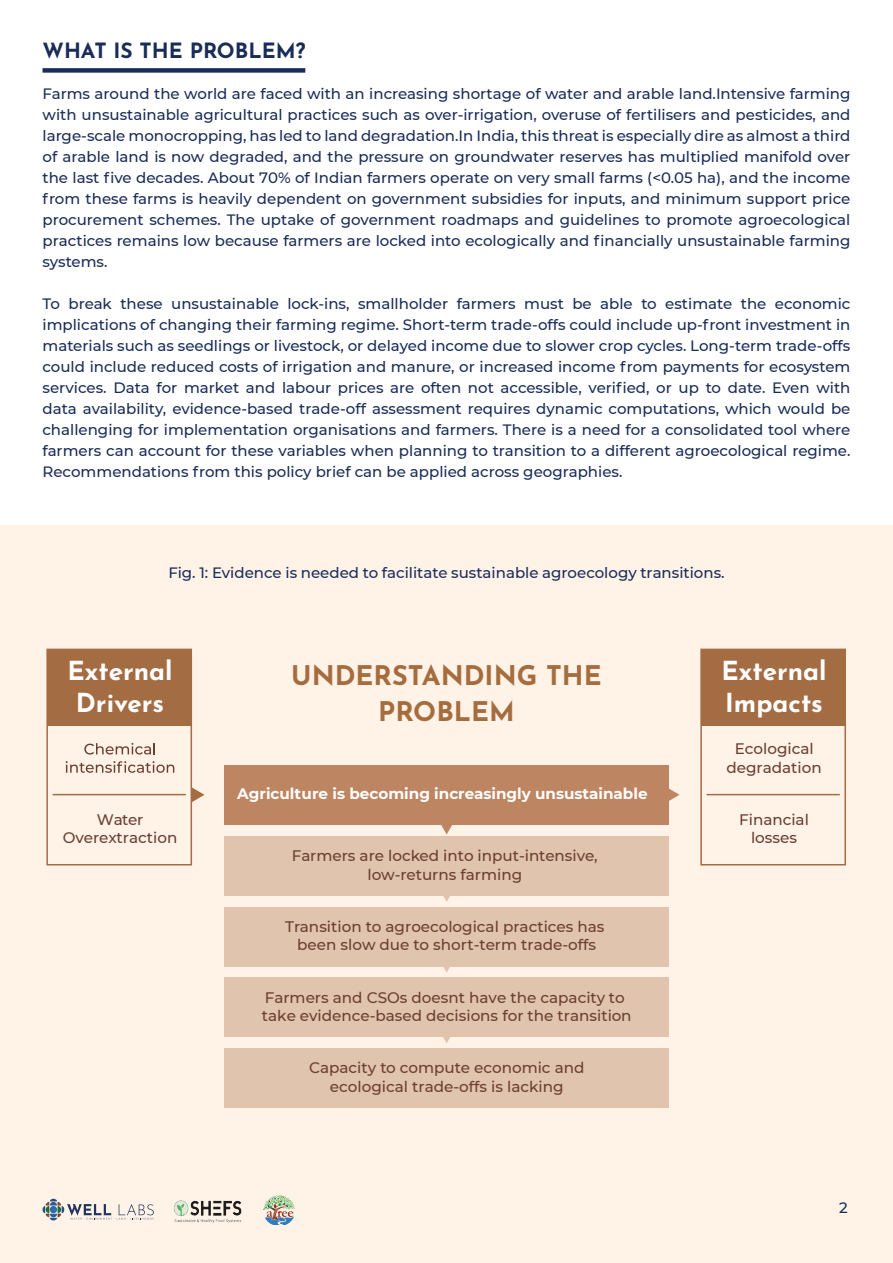
<style>
.page{position:relative;width:893px;height:1263px;background:#fff}
.page>*{position:absolute;margin:0;border:0;box-sizing:border-box;transform-origin:0 0}
.t1{font:700 27px "Josefin Sans";color:#a56c3e}
.t2{font:700 26.1px/31.3px "Josefin Sans";color:#fff;text-align:center}
.t3{font:700 21px "Josefin Sans";color:#1a2d59}
.t4{font:500 15.3px/18.3px "Montserrat";color:#6c3e32;text-align:center}
.t5{font:700 15.3px "Montserrat";color:#fff}
.t6{font:500 15px/21px "Montserrat";color:#1a2d59;text-align:justify}
</style>
<div class="page">
<div style="left:0;top:526px;width:893px;height:737px;background:#fff2e7"></div>
<div style="left:43px;top:68px;width:262px;height:5px;background:#1a2d59"></div>
<div style="left:46px;top:649px;width:146px;height:216px;border:2px solid #a46c43"></div>
<div style="left:48px;top:650px;width:144px;height:76px;background:#a46c43"></div>
<div style="left:700px;top:649px;width:146px;height:216px;border:2px solid #a46c43"></div>
<div style="left:702px;top:650px;width:144px;height:76px;background:#a46c43"></div>
<div style="left:224px;top:765px;width:445px;height:60px;background:#bd8561"></div>
<div style="left:224px;top:836px;width:445px;height:60px;background:#e0c4ae"></div>
<div style="left:224px;top:907px;width:445px;height:59px;background:#e0c4ae"></div>
<div style="left:224px;top:977px;width:445px;height:60px;background:#e0c4ae"></div>
<div style="left:224px;top:1048px;width:445px;height:60px;background:#e0c4ae"></div>
<svg style="left:192px;top:787px;width:13px;height:15px"></svg>
<svg style="left:441px;top:825px;width:11px;height:9px"></svg>
<svg style="left:443px;top:896px;width:7px;height:6px"></svg>
<svg style="left:439px;top:966px;width:15px;height:7px"></svg>
<svg style="left:443px;top:1037px;width:7px;height:6px"></svg>
<svg style="left:669px;top:788px;width:10px;height:13px"></svg>
<svg style="left:84px;top:743px;width:71px;height:11px"></svg>
<svg style="left:66px;top:761px;width:108px;height:12px"></svg>
<hr style="left:53px;top:794px;width:132px;height:1px;background:#a46c43">
<hr style="left:707px;top:794px;width:132px;height:1px;background:#a46c43">
<svg style="left:43px;top:1199px;width:111px;height:21px"></svg>
<img style="left:173px;top:1200px;width:69px;height:23px">
<img style="left:263px;top:1195px;width:32px;height:30px">
<p class="t3" style="left:43px;top:35px;width:264px">WHAT IS THE PROBLEM?</p>
<p class="t6" style="left:43px;top:83px;width:809px">Farms around the world are faced with an increasing shortage of water and arable land.Intensive farming with unsustainable agricultural practices such as over-irrigation, overuse of fertilisers and pesticides, and large-scale monocropping, has led to land degradation.In India, this threat is especially dire as almost a third of arable land is now degraded, and the pressure on groundwater reserves has multiplied manifold over the last five decades. About 70% of Indian farmers operate on very small farms (&lt;0.05 ha), and the income from these farms is heavily dependent on government subsidies for inputs, and minimum support price procurement schemes. The uptake of government roadmaps and guidelines to promote agroecological practices remains low because farmers are locked into ecologically and financially unsustainable farming systems.</p>
<p class="t6" style="left:43px;top:293px;width:809px">To break these unsustainable lock-ins, smallholder farmers must be able to estimate the economic implications of changing their farming regime. Short-term trade-offs could include up-front investment in materials such as seedlings or livestock, or delayed income due to slower crop cycles. Long-term trade-offs could include reduced costs of irrigation and manure, or increased income from payments for ecosystem services. Data for market and labour prices are often not accessible, verified, or up to date. Even with data availability, evidence-based trade-off assessment requires dynamic computations, which would be challenging for implementation organisations and farmers. There is a need for a consolidated tool where farmers can account for these variables when planning to transition to a different agroecological regime.<br>Recommendations from this policy brief can be applied across geographies.</p>
<p class="t6" style="left:168px;top:561px;width:558px">Fig. 1: Evidence is needed to facilitate sustainable agroecology transitions.</p>
<h2 class="t2" style="left:68px;top:653px;width:107px">External<br>Drivers</h2>
<p class="t4" style="left:63px;top:810px;width:116px">Water<br>Overextraction</p>
<p class="t1" style="left:291px;top:655px;width:312px">UNDERSTANDING THE</p>
<p class="t1" style="left:378px;top:691px;width:138px">PROBLEM</p>
<p class="t5" style="left:237px;top:783px;width:412px">Agriculture is becoming increasingly unsustainable</p>
<p class="t4" style="left:292px;top:846px;width:308px">Farmers are locked into input-intensive, low-returns farming</p>
<p class="t4" style="left:285px;top:917px;width:321px">Transition to agroecological practices has been slow due to short-term trade-offs</p>
<p class="t4" style="left:262px;top:987px;width:371px;text-align:left">Farmers and CSOs doesnt have the capacity to take evidence-based decisions for the transition</p>
<p class="t4" style="left:309px;top:1058px;width:277px">Capacity to compute economic and ecological trade-offs is lacking</p>
<h2 class="t2" style="left:721px;top:653px;width:107px;text-align:left">External<br>Impacts</h2>
<p class="t4" style="left:726px;top:739px;width:97px">Ecological degradation</p>
<p class="t4" style="left:739px;top:810px;width:71px">Financial losses</p>
<p class="t6" style="left:839px;top:1197px;width:10px">2</p>
</div>
